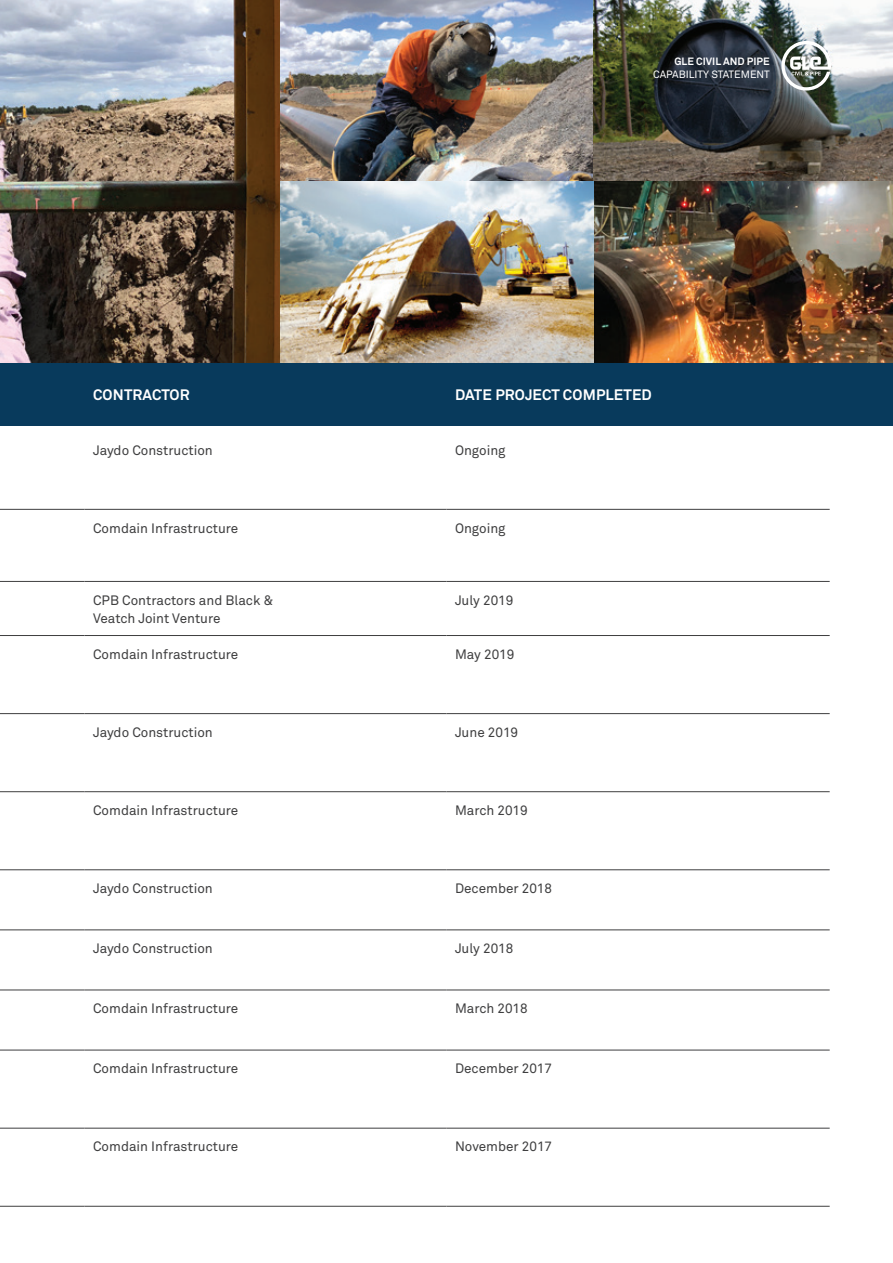
<style>
.page{position:relative;width:893px;height:1263px;background:#fff}
.page>*{position:absolute;margin:0;border:0;box-sizing:border-box;transform-origin:0 0}
.t1{font:700 15px "Akkurat Std";letter-spacing:.01em;color:#fff}
.t2{font:13.5px/18px "Akkurat Std";color:#3e3e3f}
.t3{font:10.5px "Akkurat Std";color:#fff}
.t4{font:700 10.5px "Akkurat Std";color:#fff}
</style>
<div class="page">
<img style="left:0;top:0;width:281px;height:363px">
<img style="left:281px;top:0;width:312px;height:182px">
<img style="left:593px;top:0;width:300px;height:363px">
<img style="left:281px;top:182px;width:313px;height:181px">
<svg style="left:781px;top:41px;width:50px;height:50px"></svg>
<div style="left:0;top:363px;width:893px;height:63px;background:#083a5c"></div>
<hr style="left:0;top:509px;width:85px;height:1px;background:#3e3e3f">
<hr style="left:85px;top:509px;width:361px;height:1px;background:#3e3e3f">
<hr style="left:446px;top:509px;width:384px;height:1px;background:#3e3e3f">
<hr style="left:0;top:581px;width:85px;height:1px;background:#3e3e3f">
<hr style="left:85px;top:581px;width:361px;height:1px;background:#3e3e3f">
<hr style="left:446px;top:581px;width:384px;height:1px;background:#3e3e3f">
<hr style="left:0;top:635px;width:85px;height:1px;background:#3e3e3f">
<hr style="left:85px;top:635px;width:361px;height:1px;background:#3e3e3f">
<hr style="left:446px;top:635px;width:384px;height:1px;background:#3e3e3f">
<hr style="left:0;top:713px;width:85px;height:1px;background:#3e3e3f">
<hr style="left:85px;top:713px;width:361px;height:1px;background:#3e3e3f">
<hr style="left:446px;top:713px;width:384px;height:1px;background:#3e3e3f">
<hr style="left:0;top:791px;width:85px;height:1px;background:#3e3e3f">
<hr style="left:85px;top:791px;width:361px;height:1px;background:#3e3e3f">
<hr style="left:446px;top:791px;width:384px;height:1px;background:#3e3e3f">
<hr style="left:0;top:869px;width:85px;height:1px;background:#3e3e3f">
<hr style="left:85px;top:869px;width:361px;height:1px;background:#3e3e3f">
<hr style="left:446px;top:869px;width:384px;height:1px;background:#3e3e3f">
<hr style="left:0;top:929px;width:85px;height:1px;background:#3e3e3f">
<hr style="left:85px;top:929px;width:361px;height:1px;background:#3e3e3f">
<hr style="left:446px;top:929px;width:384px;height:1px;background:#3e3e3f">
<hr style="left:0;top:989px;width:85px;height:1px;background:#3e3e3f">
<hr style="left:85px;top:989px;width:361px;height:1px;background:#3e3e3f">
<hr style="left:446px;top:989px;width:384px;height:1px;background:#3e3e3f">
<hr style="left:0;top:1050px;width:85px;height:1px;background:#3e3e3f">
<hr style="left:85px;top:1050px;width:361px;height:1px;background:#3e3e3f">
<hr style="left:446px;top:1050px;width:384px;height:1px;background:#3e3e3f">
<hr style="left:0;top:1128px;width:85px;height:1px;background:#3e3e3f">
<hr style="left:85px;top:1128px;width:361px;height:1px;background:#3e3e3f">
<hr style="left:446px;top:1128px;width:384px;height:1px;background:#3e3e3f">
<hr style="left:0;top:1206px;width:85px;height:1px;background:#3e3e3f">
<hr style="left:85px;top:1206px;width:361px;height:1px;background:#3e3e3f">
<hr style="left:446px;top:1206px;width:384px;height:1px;background:#3e3e3f">
<p class="t4" style="left:674px;top:55px;width:97px">GLE CIVIL AND PIPE</p>
<p class="t3" style="left:653px;top:68px;width:118px">CAPABILITY STATEMENT</p>
<p class="t1" style="left:93px;top:385px;width:98px">CONTRACTOR</p>
<p class="t1" style="left:455px;top:385px;width:198px">DATE PROJECT COMPLETED</p>
<p class="t2" style="left:93px;top:441px;width:121px">Jaydo Construction</p>
<p class="t2" style="left:455px;top:441px;width:52px">Ongoing</p>
<p class="t2" style="left:93px;top:519px;width:147px">Comdain Infrastructure</p>
<p class="t2" style="left:455px;top:519px;width:52px">Ongoing</p>
<p class="t2" style="left:93px;top:591px;width:182px">CPB Contractors and Black &amp;<br>Veatch Joint Venture</p>
<p class="t2" style="left:455px;top:591px;width:60px">July 2019</p>
<p class="t2" style="left:93px;top:645px;width:147px">Comdain Infrastructure</p>
<p class="t2" style="left:455px;top:645px;width:61px">May 2019</p>
<p class="t2" style="left:93px;top:724px;width:121px">Jaydo Construction</p>
<p class="t2" style="left:455px;top:724px;width:65px">June 2019</p>
<p class="t2" style="left:93px;top:802px;width:147px">Comdain Infrastructure</p>
<p class="t2" style="left:455px;top:802px;width:74px">March 2019</p>
<p class="t2" style="left:93px;top:880px;width:121px">Jaydo Construction</p>
<p class="t2" style="left:455px;top:880px;width:99px">December 2018</p>
<p class="t2" style="left:93px;top:940px;width:121px">Jaydo Construction</p>
<p class="t2" style="left:455px;top:940px;width:60px">July 2018</p>
<p class="t2" style="left:93px;top:1000px;width:147px">Comdain Infrastructure</p>
<p class="t2" style="left:455px;top:1000px;width:74px">March 2018</p>
<p class="t2" style="left:93px;top:1060px;width:147px">Comdain Infrastructure</p>
<p class="t2" style="left:455px;top:1060px;width:99px">December 2017</p>
<p class="t2" style="left:93px;top:1138px;width:147px">Comdain Infrastructure</p>
<p class="t2" style="left:455px;top:1138px;width:99px">November 2017</p>
</div>
